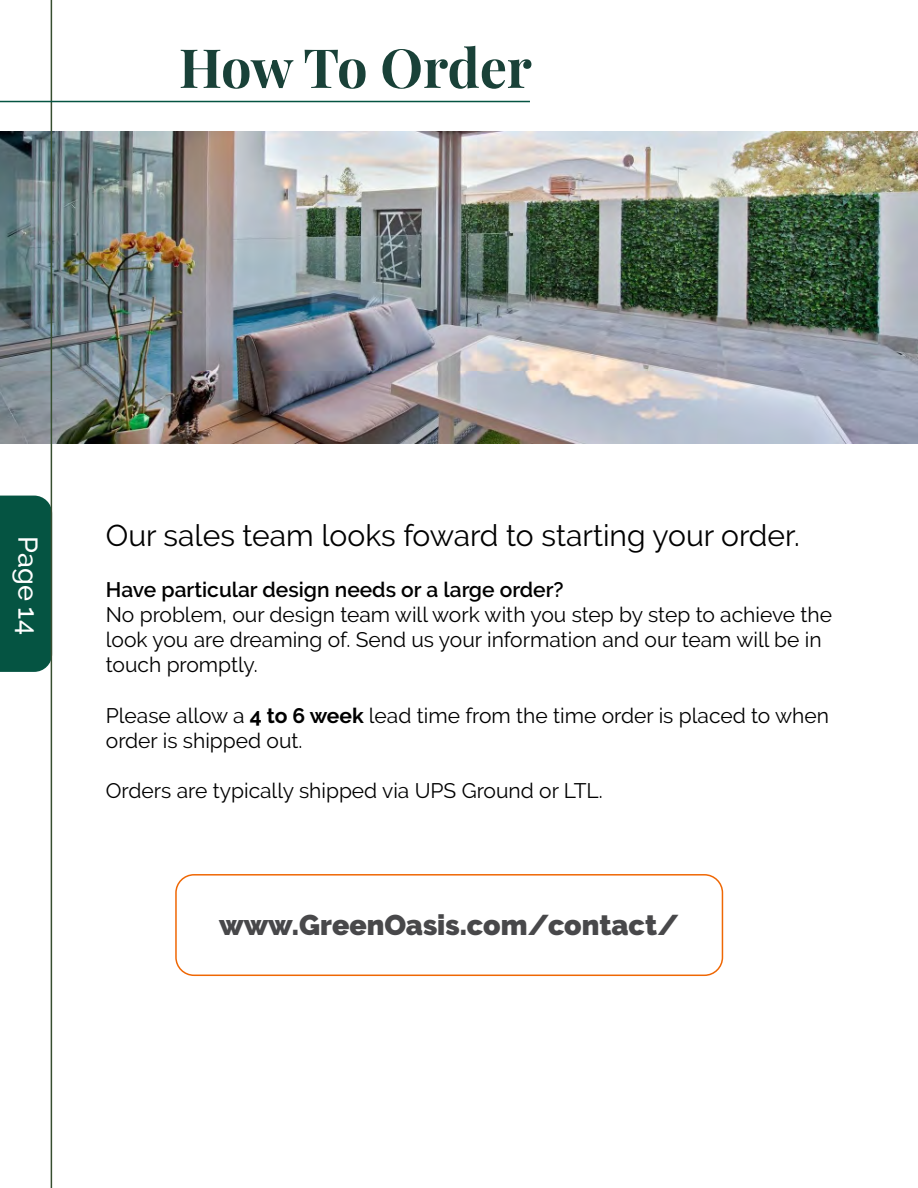
<style>
.page{position:relative;width:918px;height:1188px;background:#fff}
.page>*{position:absolute;margin:0;border:0;box-sizing:border-box;transform-origin:0 0}
.t1{font:700 54px "Playfair Display";letter-spacing:-.01em;color:#194138}
.t2{font:30px "Raleway";color:#000}
.t3{font:900 28.5px "Raleway";color:#48484a}
.t4{font:500 27px "Raleway";color:#fff}
.t5{font:21px/25.2px "Raleway";color:#000}
.t6{font:600 21px "Raleway";color:#000}
.s1{font-weight:700}
</style>
<div class="page">
<div style="left:0;top:496px;width:51px;height:176px;background:#055442"></div>
<img style="left:0;top:132px;width:918px;height:312px">
<div style="left:175px;top:874px;width:548px;height:102px;border:2px solid #ef6704;border-radius:18px"></div>
<hr style="left:51px;top:0;width:1px;height:1188px;background:#374e30">
<hr style="left:0;top:101px;width:530px;height:1px;background:#055442">
<h1 class="t1" style="left:179px;top:25px;width:354px">How To Order</h1>
<p class="t4" style="left:43px;top:536px;width:100px;rotate:90deg">Page 14</p>
<h2 class="t2" style="left:106px;top:518px;width:696px">Our sales team looks foward to starting your order.</h2>
<p class="t6" style="left:106px;top:577px;width:459px">Have particular design needs or a large order?</p>
<p class="t5" style="left:106px;top:602px;width:728px">No problem, our design team will work with you step by step to achieve the look you are dreaming of. Send us your information and our team will be in touch promptly.</p>
<p class="t5" style="left:106px;top:703px;width:725px">Please allow a <span class="s1">4 to 6 week</span> lead time from the time order is placed to when order is shipped out.</p>
<p class="t5" style="left:106px;top:778px;width:498px">Orders are typically shipped via UPS Ground or LTL.</p>
<h3 class="t3" style="left:219px;top:908px;width:462px">www.GreenOasis.com/contact/</h3>
</div>
